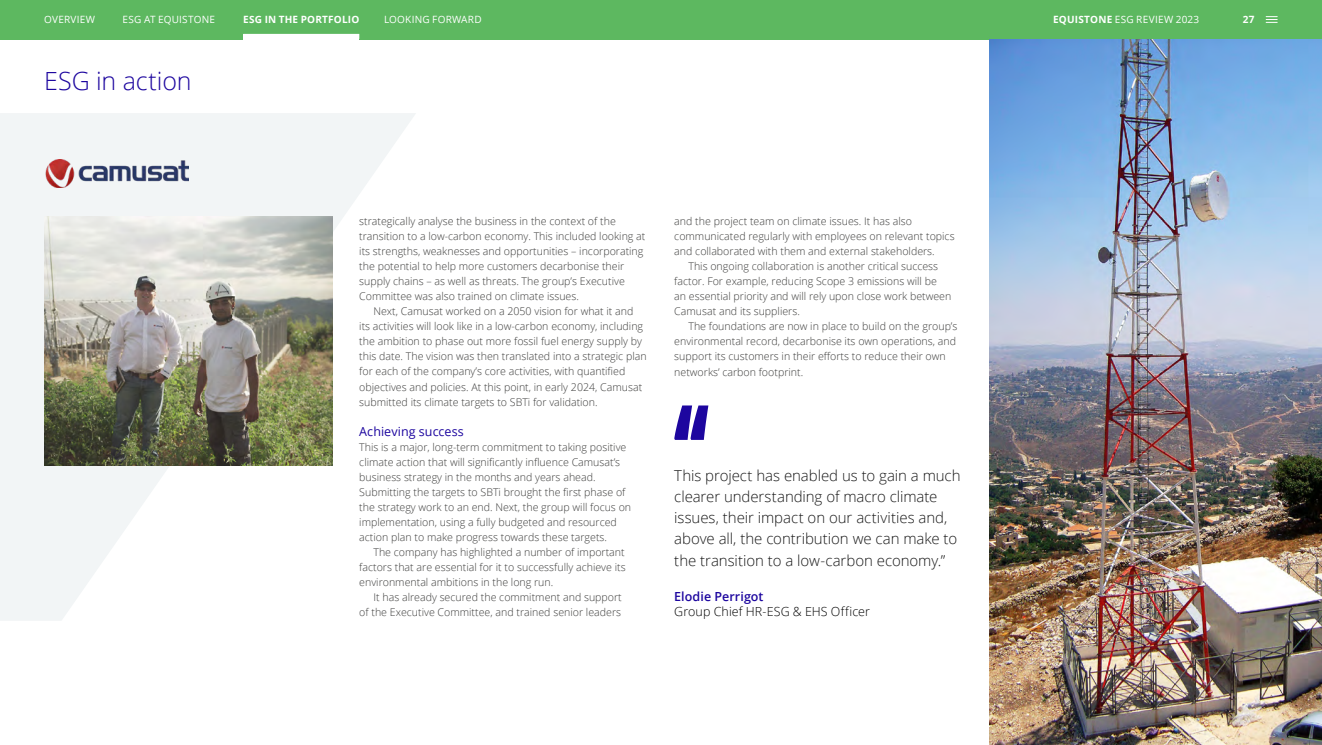
<style>
.page{position:relative;width:1322px;height:745px;background:#fff}
.page>*{position:absolute;margin:0;border:0;box-sizing:border-box;transform-origin:0 0}
.t1{font:300 25px "Open Sans";letter-spacing:-.005em;color:#1d069f}
.t2{font:300 15px/21.2px "Open Sans";letter-spacing:-.005em;color:#1a1a1a}
.t3{font:300 12.5px "Open Sans";letter-spacing:.005em;color:#000}
.t4{font:12.5px "Open Sans";letter-spacing:.005em;color:#1d069f}
.t5{font:600 12.5px "Open Sans";letter-spacing:.005em;color:#1d069f}
.t6{font:300 10.62px/15px "Open Sans";color:#3c3c3b}
.t7{font:10px "Open Sans";letter-spacing:.02em;color:#fff}
.t8{font:700 10px "Open Sans";letter-spacing:.02em;color:#fff}
.s1{font-weight:700}
</style>
<div class="page">
<div style="left:0;top:0;width:1322px;height:39px;background:#5db860"></div>
<div style="left:243px;top:34px;width:116px;height:11px;background:#fff"></div>
<svg style="left:0;top:113px;width:416px;height:507px"></svg>
<img style="left:44px;top:159px;width:144px;height:28px">
<svg style="left:674px;top:405px;width:34px;height:34px"></svg>
<img style="left:989px;top:39px;width:333px;height:705px">
<img style="left:44px;top:217px;width:289px;height:248px">
<svg style="left:1266px;top:16px;width:11px;height:7px"></svg>
<p class="t7" style="left:44px;top:13px;width:52px">OVERVIEW</p>
<p class="t7" style="left:123px;top:13px;width:94px">ESG AT EQUISTONE</p>
<p class="t8" style="left:243px;top:12px;width:117px">ESG IN THE PORTFOLIO</p>
<p class="t7" style="left:384px;top:12px;width:99px">LOOKING FORWARD</p>
<p class="t7" style="left:1053px;top:13px;width:148px"><span class="s1">EQUISTONE</span> ESG REVIEW 2023</p>
<p class="t8" style="left:1243px;top:12px;width:13px">27</p>
<h1 class="t1" style="left:44px;top:64px;width:149px">ESG in action</h1>
<p class="t6" style="left:359px;top:213px;width:288px">strategically analyse the business in the context of the transition to a low-carbon economy. This included looking at its strengths, weaknesses and opportunities – incorporating the potential to help more customers decarbonise their supply chains – as well as threats. The group’s Executive Committee was also trained on climate issues.</p>
<p class="t6" style="left:359px;top:303px;width:289px;text-indent:14px">Next, Camusat worked on a 2050 vision for what it and its activities will look like in a low-carbon economy, including the ambition to phase out more fossil fuel energy supply by this date. The vision was then translated into a strategic plan for each of the company’s core activities, with quantified objectives and policies. At this point, in early 2024, Camusat submitted its climate targets to SBTi for validation.</p>
<p class="t4" style="left:359px;top:422px;width:106px">Achieving success</p>
<p class="t6" style="left:359px;top:438px;width:273px">This is a major, long-term commitment to taking positive climate action that will significantly influence Camusat’s business strategy in the months and years ahead.<br>Submitting the targets to SBTi brought the first phase of the strategy work to an end. Next, the group will focus on implementation, using a fully budgeted and resourced action plan to make progress towards these targets.</p>
<p class="t6" style="left:359px;top:543px;width:268px;text-align:justify;text-indent:14px">The company has highlighted a number of important factors that are essential for it to successfully achieve its environmental ambitions in the long run.</p>
<p class="t6" style="left:359px;top:588px;width:264px;text-align:right">It has already secured the commitment and support<br>of the Executive Committee, and trained senior leaders</p>
<p class="t6" style="left:674px;top:213px;width:239px">and the project team on climate issues. It has also</p>
<p class="t6" style="left:674px;top:228px;width:282px">communicated regularly with employees on relevant topics</p>
<p class="t6" style="left:674px;top:243px;width:262px">and collaborated with them and external stakeholders.</p>
<p class="t6" style="left:688px;top:258px;width:251px">This ongoing collaboration is another critical success</p>
<p class="t6" style="left:674px;top:273px;width:264px">factor. For example, reducing Scope 3 emissions will be</p>
<p class="t6" style="left:674px;top:288px;width:279px">an essential priority and will rely upon close work between</p>
<p class="t6" style="left:674px;top:303px;width:127px">Camusat and its suppliers.</p>
<p class="t6" style="left:688px;top:318px;width:270px">The foundations are now in place to build on the group’s</p>
<p class="t6" style="left:674px;top:333px;width:283px">environmental record, decarbonise its own operations, and</p>
<p class="t6" style="left:674px;top:348px;width:273px">support its customers in their efforts to reduce their own</p>
<p class="t6" style="left:674px;top:363px;width:130px">networks’ carbon footprint.</p>
<h2 class="t2" style="left:674px;top:464px;width:288px">This project has enabled us to gain a much clearer understanding of macro climate issues, their impact on our activities and, above all, the contribution we can make to the transition to a low-carbon economy.”</h2>
<p class="t5" style="left:674px;top:587px;width:91px">Elodie Perrigot</p>
<p class="t3" style="left:674px;top:602px;width:197px">Group Chief HR-ESG &amp; EHS Officer</p>
</div>
